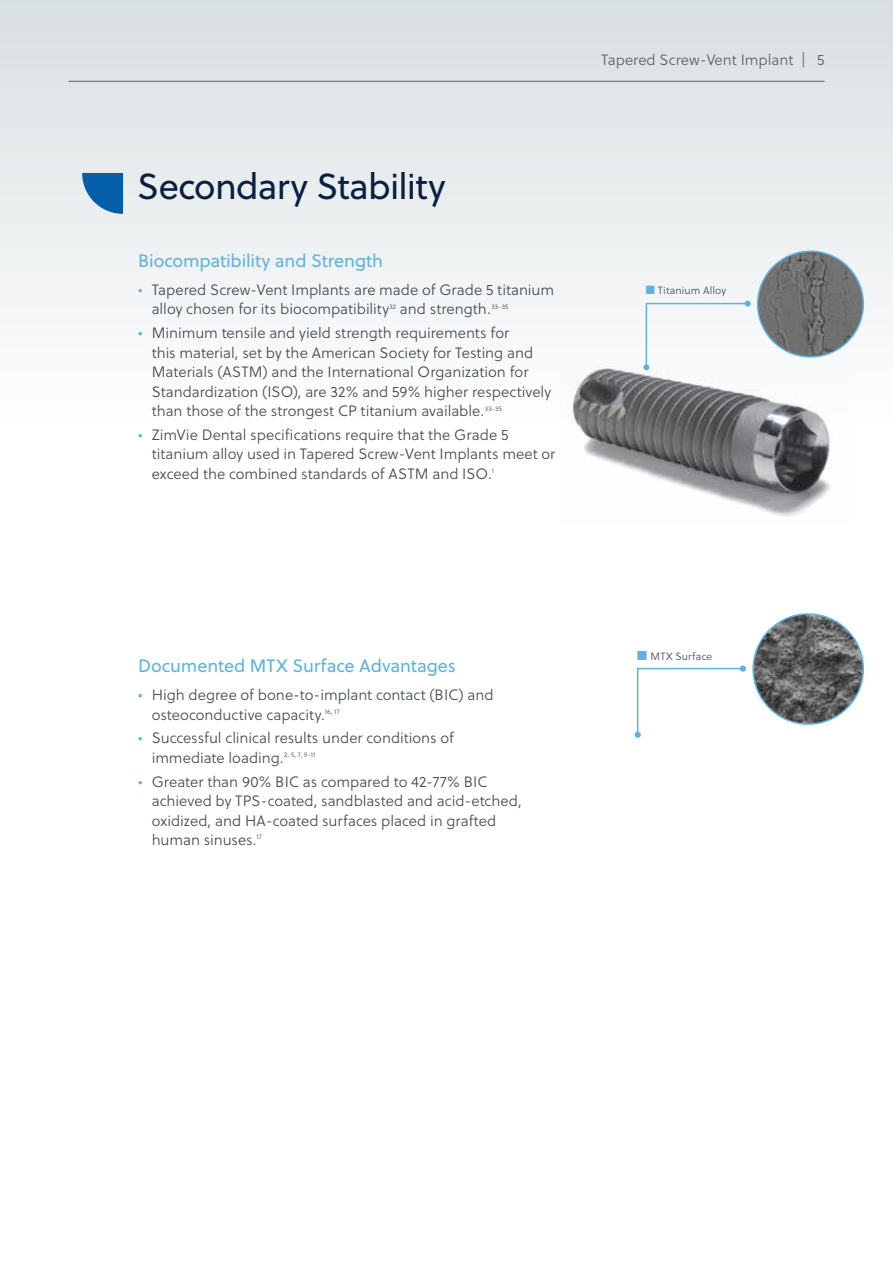
<style>
.page{position:relative;width:893px;height:1263px;background:#fff}
.page>*{position:absolute;margin:0;border:0;box-sizing:border-box;transform-origin:0 0}
.t1{font:36px "Soleil";letter-spacing:-.02em;color:#0a2043}
.t2{font:18px "Soleil";letter-spacing:-.005em;color:#60b3de}
.t3{font:15px/19.5px "Soleil Lt";color:#474c55}
.t4{font:15px "Soleil Lt";color:#5b6069}
.t5{font:10.5px "Soleil Lt";letter-spacing:.01em;color:#474c55}
.t6{font:6.6px "Soleil Lt";letter-spacing:.04em;color:#474c55}
.s1{color:#60b3de}
</style>
<div class="page">
<div style="left:0;top:0;width:893px;height:855px;background:linear-gradient(to bottom,#e2e7e8,#fff)"></div>
<hr style="left:68px;top:81px;width:756px;height:1px;background:#5b6069">
<img style="left:560px;top:354px;width:291px;height:170px">
<img style="left:758px;top:251px;width:105px;height:106px;border-radius:53px">
<svg style="left:643px;top:301px;width:108px;height:69px"></svg>
<img style="left:753px;top:614px;width:110px;height:110px;border-radius:55px">
<div style="left:752px;top:613px;width:112px;height:112px;border:2px solid #61b6e2;border-radius:50%"></div>
<div style="left:740px;top:665px;width:6px;height:7px;background:#60b3de;border-radius:50%"></div>
<svg style="left:635px;top:667px;width:109px;height:71px"></svg>
<svg style="left:82px;top:173px;width:41px;height:41px;background:#357db6"></svg>
<h1 class="t1" style="left:137px;top:164px;width:310px">Secondary Stability</h1>
<p class="t2" style="left:138px;top:249px;width:246px">Biocompatibility and Strength</p>
<p class="t3" style="left:152px;top:280px;width:404px;text-indent:-14px"><span class="s1">•</span> Tapered Screw-Vent Implants are made of Grade 5 titanium alloy chosen for its biocompatibility</p>
<p class="t6" style="left:389px;top:302px;width:8px">32</p>
<p class="t3" style="left:400px;top:300px;width:92px">and strength.</p>
<p class="t6" style="left:491px;top:302px;width:19px">33-35</p>
<p class="t3" style="left:152px;top:324px;width:401px;text-indent:-14px"><span class="s1">•</span> Minimum tensile and yield strength requirements for<br>this material, set by the American Society for Testing and Materials (ASTM) and the International Organization for Standardization (ISO), are 32% and 59% higher respectively than those of the strongest CP titanium available.</p>
<p class="t6" style="left:485px;top:404px;width:19px">33-35</p>
<p class="t3" style="left:152px;top:425px;width:405px;text-indent:-14px"><span class="s1">•</span> ZimVie Dental specifications require that the Grade 5 titanium alloy used in Tapered Screw-Vent Implants meet or exceed the combined standards of ASTM and ISO.</p>
<p class="t6" style="left:492px;top:467px;width:4px">1</p>
<p class="t4" style="left:601px;top:51px;width:225px">Tapered Screw-Vent Implant | 5</p>
<p class="t5" style="left:646px;top:284px;width:82px"><span class="s1">■</span> Titanium Alloy</p>
<p class="t2" style="left:138px;top:654px;width:319px">Documented MTX Surface Advantages</p>
<p class="t3" style="left:152px;top:686px;width:343px;text-indent:-14px"><span class="s1">•</span> High degree of bone-to-implant contact (BIC) and osteoconductive capacity.</p>
<p class="t6" style="left:325px;top:707px;width:17px">16, 17</p>
<p class="t3" style="left:152px;top:729px;width:304px;text-indent:-14px"><span class="s1">•</span> Successful clinical results under conditions of immediate loading.</p>
<p class="t6" style="left:284px;top:751px;width:33px">2, 5, 7, 9-11</p>
<p class="t3" style="left:152px;top:772px;width:372px;text-indent:-14px"><span class="s1">•</span> Greater than 90% BIC as compared to 42-77% BIC achieved by TPS-coated, sandblasted and acid-etched, oxidized, and HA-coated surfaces placed in grafted human sinuses.</p>
<p class="t6" style="left:256px;top:833px;width:7px">17</p>
<p class="t5" style="left:637px;top:649px;width:77px"><span class="s1">■</span> MTX Surface</p>
</div>
